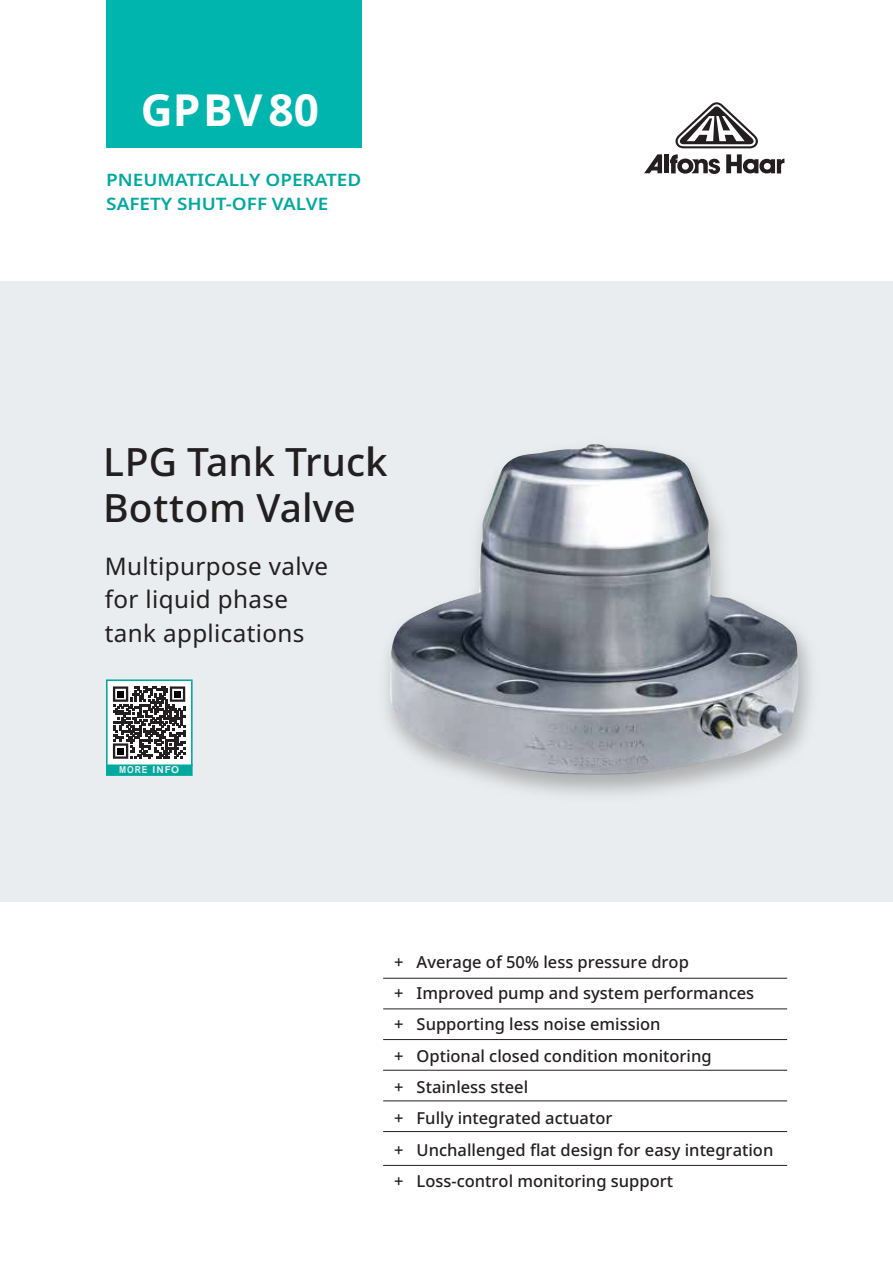
<style>
.page{position:relative;width:893px;height:1263px;background:#fff}
.page>*{position:absolute;margin:0;border:0;box-sizing:border-box;transform-origin:0 0}
.t1{font:700 44.25px "Noto Sans";letter-spacing:.02em;color:#fff}
.t2{font:500 39px/45.6px "Noto Sans";color:#231f20}
.t3{font:24.15px/33.3px "Noto Sans";letter-spacing:.015em;color:#231f20}
.t4{font:600 17.1px/23.1px "Noto Sans";color:#00a99d;scale:1.1 1}
.t5{font:500 16.5px/31.3px "Noto Sans";color:#231f20}
.t6{font:700 9.6px "Arial";letter-spacing:.1em;color:#eaedef;scale:.88 1}
</style>
<div class="page">
<div style="left:0;top:281px;width:893px;height:621px;background:#eaedef"></div>
<svg style="left:106px;top:679px;width:87px;height:97px;background:#7f9a98"></svg>
<div style="left:117px;top:691px;width:7px;height:6px;background:#000"></div>
<div style="left:174px;top:691px;width:7px;height:6px;background:#000"></div>
<div style="left:117px;top:748px;width:7px;height:6px;background:#000"></div>
<div style="left:106px;top:0;width:255px;height:147px;background:#00b5ad"></div>
<img style="left:388px;top:444px;width:412px;height:334px">
<svg style="left:644px;top:154px;width:18px;height:19px"></svg>
<div style="left:664px;top:154px;width:5px;height:19px;background:#231f20"></div>
<svg style="left:675px;top:102px;width:83px;height:46px"></svg>
<svg style="left:670px;top:154px;width:50px;height:20px"></svg>
<svg style="left:726px;top:154px;width:58px;height:19px"></svg>
<hr style="left:383px;top:1008px;width:404px;height:1px;background:#231f20">
<hr style="left:383px;top:1039px;width:404px;height:1px;background:#231f20">
<hr style="left:383px;top:1070px;width:404px;height:1px;background:#231f20">
<hr style="left:383px;top:1100px;width:404px;height:1px;background:#231f20">
<hr style="left:383px;top:1131px;width:404px;height:1px;background:#231f20">
<hr style="left:383px;top:1165px;width:404px;height:1px;background:#231f20">
<hr style="left:383px;top:978px;width:404px;height:1px;background:#231f20">
<h1 class="t1" style="left:141px;top:78px;width:180px">GPBV80</h1>
<p class="t4" style="left:106px;top:169px;width:233px">PNEUMATICALLY OPERATED<br>SAFETY SHUT-OFF VALVE</p>
<h2 class="t2" style="left:103px;top:440px;width:285px">LPG Tank Truck<br>Bottom Valve</h2>
<h3 class="t3" style="left:105px;top:550px;width:225px">Multipurpose valve for liquid phase tank applications</h3>
<p class="t6" style="left:119px;top:764px;width:70px">MORE INFO</p>
<p class="t5" style="left:394px;top:946px;width:381px">+ Average of 50% less pressure drop<br>+ Improved pump and system performances<br>+ Supporting less noise emission<br>+ Optional closed condition monitoring<br>+ Stainless steel<br>+ Fully integrated actuator<br>+ Unchallenged flat design for easy integration + Loss-control monitoring support</p>
</div>
